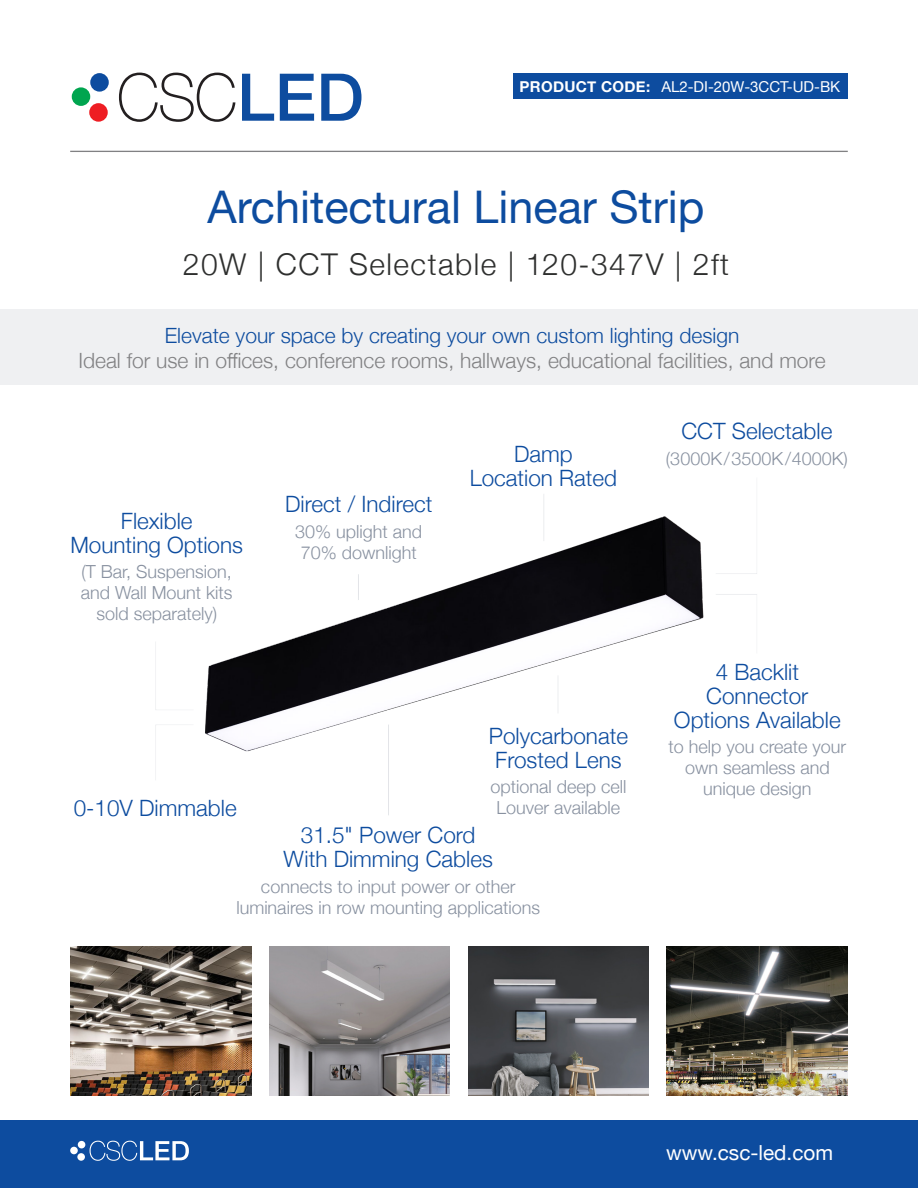
<style>
.page{position:relative;width:918px;height:1188px;background:#fff}
.page>*{position:absolute;margin:0;border:0;box-sizing:border-box;transform-origin:0 0}
.t1{font:45px "Helvetica Neue";color:#0d4c9f}
.t2{font:300 30px "Helvetica Neue";letter-spacing:.05em;color:#2e2f2e}
.t3{font:300 22.5px/24px "Helvetica Neue";color:#0d4c9f;text-align:center}
.t4{font:300 21px/25.5px "Helvetica Neue";color:#818183;text-align:center}
.t5{font:20.7px "Helvetica Neue";color:#fff}
.t6{font:300 18px/21px "Helvetica Neue";color:#8891a0;text-align:center}
.t7{font:15px "Helvetica Neue";color:#fff}
.t8{font:700 15px "Helvetica Neue";letter-spacing:.02em;color:#fff}
.s1{color:#0d4c9f}
</style>
<div class="page">
<img style="left:205px;top:516px;width:499px;height:236px">
<div style="left:0;top:309px;width:918px;height:75px;background:#eff0f2"></div>
<div style="left:0;top:1120px;width:918px;height:68px;background:#0d4c9f"></div>
<svg style="left:90px;top:1141px;width:99px;height:20px"></svg>
<div style="left:70px;top:1147px;width:8px;height:7px;background:#fff;border-radius:50%"></div>
<div style="left:77px;top:1153px;width:8px;height:8px;background:#fff;border-radius:50%"></div>
<div style="left:78px;top:1141px;width:7px;height:7px;background:#fff;border-radius:50%"></div>
<svg style="left:119px;top:73px;width:116px;height:49px"></svg>
<svg style="left:242px;top:74px;width:32px;height:47px"></svg>
<svg style="left:280px;top:74px;width:34px;height:47px"></svg>
<svg style="left:321px;top:74px;width:40px;height:47px"></svg>
<div style="left:72px;top:87px;width:18px;height:19px;background:#00a54f;border-radius:50%"></div>
<div style="left:89px;top:103px;width:19px;height:19px;background:#ee1d23;border-radius:50%"></div>
<div style="left:90px;top:73px;width:19px;height:19px;background:#0d4c9f;border-radius:50%"></div>
<div style="left:513px;top:74px;width:335px;height:25px;background:#0d4c9f"></div>
<hr style="left:70px;top:151px;width:778px;height:1px;background:#818183">
<hr style="left:557px;top:675px;width:3px;height:41px;background:#f5f6f7">
<hr style="left:388px;top:724px;width:3px;height:94px;background:#fff;opacity:.75">
<hr style="left:542px;top:493px;width:4px;height:51px;background:#fff;opacity:.75">
<img style="left:70px;top:946px;width:181px;height:149px">
<img style="left:269px;top:946px;width:181px;height:149px">
<img style="left:468px;top:946px;width:181px;height:149px">
<img style="left:667px;top:946px;width:181px;height:149px">
<hr style="left:357px;top:573px;width:4px;height:30px;background:#fff;opacity:.75">
<p class="t8" style="left:520px;top:75px;width:132px">PRODUCT CODE:</p>
<p class="t7" style="left:661px;top:76px;width:180px">AL2-DI-20W-3CCT-UD-BK</p>
<p class="t1" style="left:208px;top:174px;width:498px">Architectural Linear Strip</p>
<p class="t2" style="left:183px;top:240px;width:548px">20W | CCT Selectable | 120-347V | 2ft</p>
<p class="t4" style="left:78px;top:321px;width:749px"><span class="s1">Elevate your space by creating your own custom lighting design<br></span>Ideal for use in offices, conference rooms, hallways, educational facilities, and more</p>
<p class="t3" style="left:70px;top:507px;width:174px">Flexible<br>Mounting Options</p>
<p class="t6" style="left:81px;top:560px;width:153px">(T Bar, Suspension, and Wall Mount kits sold separately)</p>
<p class="t3" style="left:74px;top:795px;width:164px">0-10V Dimmable</p>
<p class="t3" style="left:285px;top:491px;width:149px">Direct / Indirect</p>
<p class="t6" style="left:295px;top:520px;width:129px">30% uplight and<br>70% downlight</p>
<p class="t3" style="left:470px;top:441px;width:149px">Damp<br>Location Rated</p>
<p class="t3" style="left:489px;top:722px;width:141px;text-align:left">Polycarbonate<br>Frosted Lens</p>
<p class="t6" style="left:490px;top:775px;width:138px">optional deep cell<br>Louver available</p>
<p class="t3" style="left:284px;top:822px;width:211px">31.5" Power Cord<br>With Dimming Cables</p>
<p class="t6" style="left:236px;top:875px;width:305px">connects to input power or other luminaires in row mounting applications</p>
<p class="t3" style="left:681px;top:418px;width:152px">CCT Selectable</p>
<p class="t6" style="left:666px;top:446px;width:183px">(3000K/3500K/4000K)</p>
<p class="t3" style="left:674px;top:658px;width:168px">4 Backlit<br>Connector<br>Options Available</p>
<p class="t6" style="left:668px;top:735px;width:179px">to help you create your own seamless and unique design</p>
<p class="t5" style="left:666px;top:1138px;width:169px">www.csc-led.com</p>
</div>
